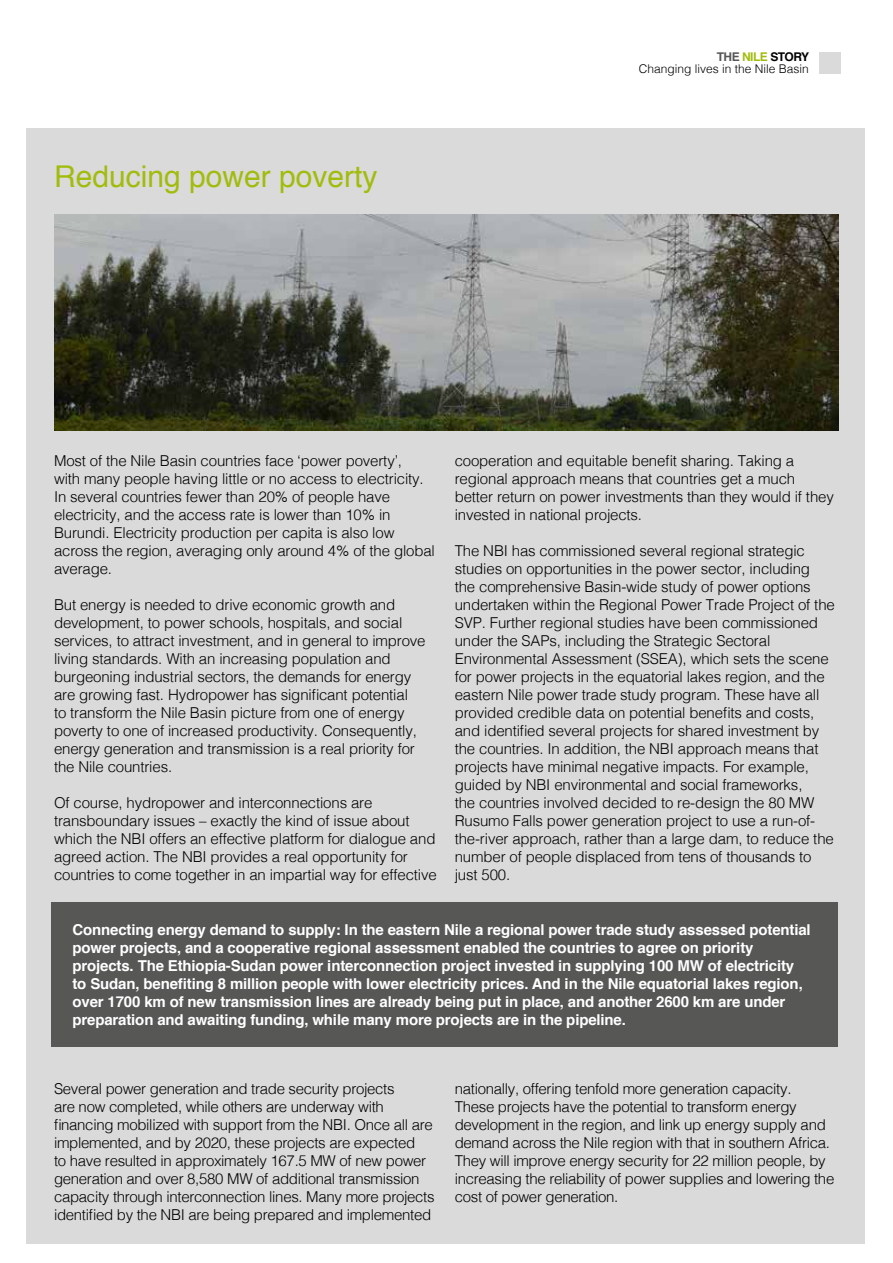
<style>
.page{position:relative;width:893px;height:1263px;background:#fff}
.page>*{position:absolute;margin:0;border:0;box-sizing:border-box;transform-origin:0 0}
.t1{font:30px "Helvetica";color:#a2bc0c}
.t2{font:300 15px/18px "Helvetica";letter-spacing:-.01em;color:#000}
.t3{font:700 15px/18px "Helvetica";letter-spacing:-.01em;color:#fff}
.t4{font:300 12px/12.5px "Helvetica";color:#000;text-align:right}
.s1{font-weight:700;color:#575756}
.s2{font-weight:700;color:#a2bc0c}
.s3{font-weight:700}
</style>
<div class="page">
<div style="left:819px;top:52px;width:22px;height:21px;background:#dadada"></div>
<div style="left:26px;top:128px;width:839px;height:1116px;background:#dadada"></div>
<img style="left:54px;top:215px;width:785px;height:216px">
<div style="left:51px;top:902px;width:786px;height:144px;background:#575756"></div>
<h1 class="t1" style="left:54px;top:157px;width:325px">Reducing power poverty</h1>
<p class="t4" style="left:639px;top:50px;width:172px"><span class="s1">THE</span> <span class="s2">NILE</span> <span class="s3">STORY<br></span>Changing lives in the Nile Basin</p>
<p class="t2" style="left:54px;top:450px;width:382px">Most of the Nile Basin countries face ‘power poverty’,<br>with many people having little or no access to electricity.<br>In several countries fewer than 20% of people have electricity, and the access rate is lower than 10% in Burundi. Electricity production per capita is also low across the region, averaging only around 4% of the global average.</p>
<p class="t2" style="left:54px;top:594px;width:373px">But energy is needed to drive economic growth and development, to power schools, hospitals, and social services, to attract investment, and in general to improve living standards. With an increasing population and burgeoning industrial sectors, the demands for energy are growing fast. Hydropower has significant potential<br>to transform the Nile Basin picture from one of energy poverty to one of increased productivity. Consequently, energy generation and transmission is a real priority for the Nile countries.</p>
<p class="t2" style="left:54px;top:792px;width:384px">Of course, hydropower and interconnections are transboundary issues – exactly the kind of issue about which the NBI offers an effective platform for dialogue and agreed action. The NBI provides a real opportunity for countries to come together in an impartial way for effective</p>
<p class="t2" style="left:455px;top:450px;width:381px">cooperation and equitable benefit sharing. Taking a regional approach means that countries get a much better return on power investments than they would if they invested in national projects.</p>
<p class="t2" style="left:455px;top:540px;width:382px">The NBI has commissioned several regional strategic studies on opportunities in the power sector, including<br>the comprehensive Basin-wide study of power options undertaken within the Regional Power Trade Project of the SVP. Further regional studies have been commissioned under the SAPs, including the Strategic Sectoral Environmental Assessment (SSEA), which sets the scene for power projects in the equatorial lakes region, and the eastern Nile power trade study program. These have all provided credible data on potential benefits and costs, and identified several projects for shared investment by the countries. In addition, the NBI approach means that projects have minimal negative impacts. For example, guided by NBI environmental and social frameworks,<br>the countries involved decided to re-design the 80 MW Rusumo Falls power generation project to use a run-of&shy;the-river approach, rather than a large dam, to reduce the number of people displaced from tens of thousands to just 500.</p>
<p class="t3" style="left:72px;top:921px;width:740px">Connecting energy demand to supply: In the eastern Nile a regional power trade study assessed potential power projects, and a cooperative regional assessment enabled the countries to agree on priority projects. The Ethiopia-Sudan power interconnection project invested in supplying 100 MW of electricity to Sudan, benefiting 8 million people with lower electricity prices. And in the Nile equatorial lakes region, over 1700 km of new transmission lines are already being put in place, and another 2600 km are under preparation and awaiting funding, while many more projects are in the pipeline.</p>
<p class="t2" style="left:54px;top:1079px;width:382px">Several power generation and trade security projects<br>are now completed, while others are underway with financing mobilized with support from the NBI. Once all are implemented, and by 2020, these projects are expected<br>to have resulted in approximately 167.5 MW of new power generation and over 8,580 MW of additional transmission capacity through interconnection lines. Many more projects identified by the NBI are being prepared and implemented</p>
<p class="t2" style="left:455px;top:1079px;width:381px">nationally, offering tenfold more generation capacity.<br>These projects have the potential to transform energy development in the region, and link up energy supply and demand across the Nile region with that in southern Africa.<br>They will improve energy security for 22 million people, by increasing the reliability of power supplies and lowering the cost of power generation.</p>
</div>
